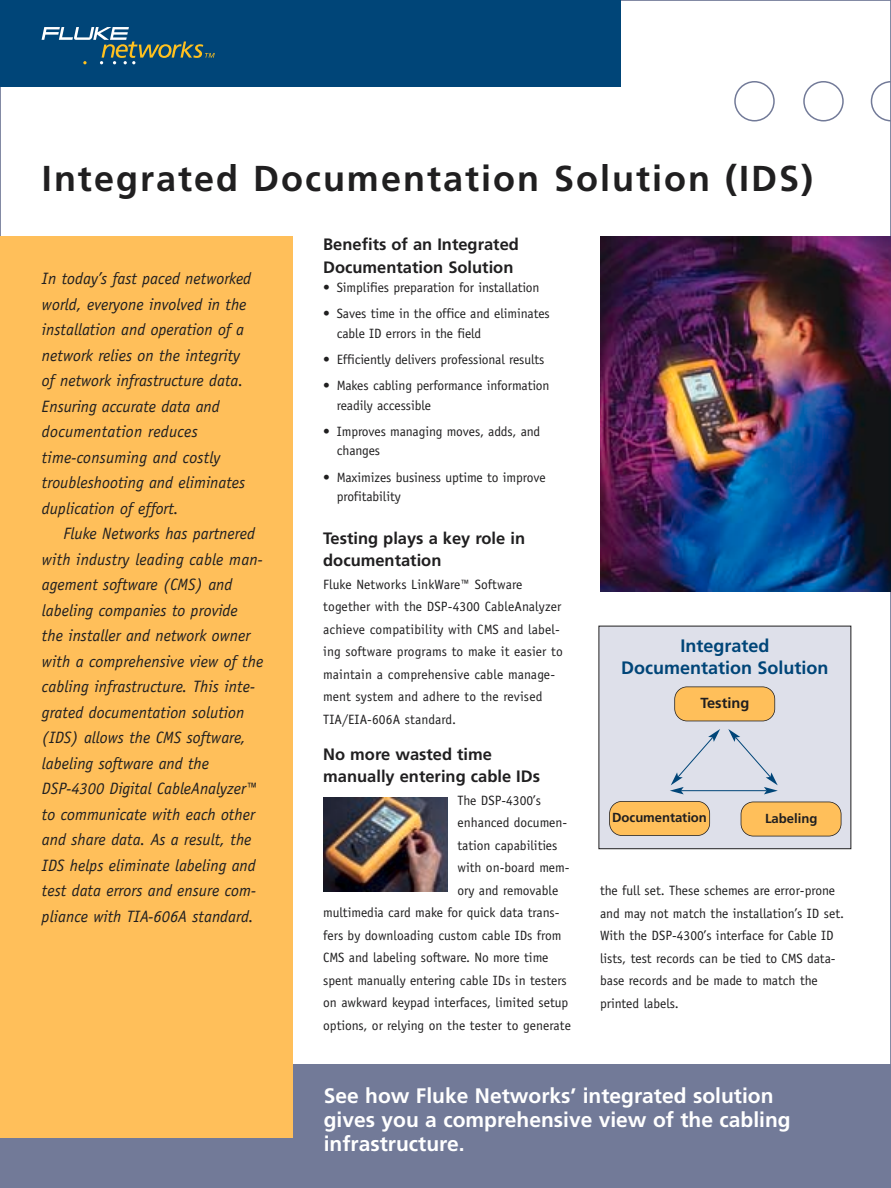
<style>
.page{position:relative;width:891px;height:1188px;background:#fff}
.page>*{position:absolute;margin:0;border:0;box-sizing:border-box;transform-origin:0 0}
.t1{font:700 36px "Frutiger";letter-spacing:.055em;color:#201f20}
.t2{font:700 21px/24px "Frutiger";color:#fff}
.t3{font:700 18px/22.5px "Frutiger";color:#004578;text-align:center}
.t4{font:italic 16.5px/25.5px "Officina Sans";color:#201f20}
.t5{font:700 16.5px/22.5px "Frutiger";color:#201f20}
.t6{font:700 14.7px "Frutiger";color:#201f20}
.t7{font:13.5px/22.5px "Officina Sans";color:#201f20}
.t8{font:700 13.2px "Frutiger";letter-spacing:-.005em;color:#201f20}
</style>
<div class="page">
<div style="left:278px;top:1064px;width:613px;height:123px;background:#727a98"></div>
<div style="left:0;top:236px;width:293px;height:909px;background:#ffbf5a"></div>
<div style="left:0;top:1139px;width:348px;height:48px;background:#727a98"></div>
<div style="left:0;top:0;width:621px;height:86px;background:#004578"></div>
<svg style="left:871px;top:81px;width:20px;height:41px"></svg>
<svg style="left:803px;top:81px;width:41px;height:41px"></svg>
<svg style="left:734px;top:81px;width:41px;height:41px"></svg>
<svg style="left:42px;top:27px;width:173px;height:37px"></svg>
<img style="left:601px;top:236px;width:290px;height:355px">
<img style="left:324px;top:797px;width:124px;height:94px">
<div style="left:599px;top:626px;width:252px;height:223px;background:#dee0ea"></div>
<div style="left:675px;top:687px;width:100px;height:34px;background:#ffbf5a;border-radius:12px"></div>
<div style="left:674px;top:686px;width:101px;height:35px;border:2px solid #201f20;border-radius:13px"></div>
<div style="left:610px;top:801px;width:100px;height:35px;background:#ffbf5a;border-radius:12px"></div>
<div style="left:609px;top:801px;width:101px;height:35px;border:2px solid #201f20;border-radius:13px"></div>
<div style="left:741px;top:802px;width:100px;height:34px;background:#ffbf5a;border-radius:12px"></div>
<div style="left:741px;top:802px;width:100px;height:34px;border:2px solid #201f20;border-radius:13px"></div>
<hr style="left:681px;top:790px;width:86px;height:1px;background:#004578">
<svg style="left:670px;top:729px;width:50px;height:65px"></svg>
<svg style="left:728px;top:729px;width:50px;height:65px"></svg>
<h1 class="t1" style="left:42px;top:164px;width:773px">Integrated Documentation Solution (IDS)</h1>
<p class="t4" style="left:42px;top:267px;width:211px">In today’s fast paced networked world, everyone involved in the installation and operation of a network relies on the integrity of network infrastructure data.<br>Ensuring accurate data and documentation reduces time-consuming and costly troubleshooting and eliminates duplication of effort.</p>
<p class="t4" style="left:42px;top:522px;width:223px;text-indent:22px">Fluke Networks has partnered with industry leading cable man&shy;agement software (CMS) and labeling companies to provide<br>the installer and network owner with a comprehensive view of the cabling infrastructure. This inte&shy;grated documentation solution (IDS) allows the CMS software, labeling software and the<br>DSP-4300 Digital CableAnalyzer™ to communicate with each other and share data. As a result, the<br>IDS helps eliminate labeling and test data errors and ensure com&shy;pliance with TIA-606A standard.</p>
<p class="t5" style="left:323px;top:234px;width:197px">Benefits of an Integrated<br>Documentation Solution</p>
<p class="t7" style="left:323px;top:277px;width:218px">• Simplifies preparation for installation</p>
<p class="t7" style="left:337px;top:305px;width:215px;line-height:19.5px;text-indent:-14px">• Saves time in the office and eliminates cable ID errors in the field</p>
<p class="t7" style="left:323px;top:349px;width:223px">• Efficiently delivers professional results</p>
<p class="t7" style="left:337px;top:377px;width:214px;line-height:19.5px;text-indent:-14px">• Makes cabling performance information readily accessible</p>
<p class="t7" style="left:337px;top:423px;width:205px;line-height:19.5px;text-indent:-14px">• Improves managing moves, adds, and changes</p>
<p class="t7" style="left:337px;top:468px;width:210px;line-height:19.5px;text-indent:-14px">• Maximizes business uptime to improve profitability</p>
<p class="t5" style="left:323px;top:528px;width:203px">Testing plays a key role in documentation</p>
<p class="t7" style="left:323px;top:574px;width:241px">Fluke Networks LinkWare™ Software together with the DSP-4300 CableAnalyzer achieve compatibility with CMS and label&shy;ing software programs to make it easier to maintain a comprehensive cable manage&shy;ment system and adhere to the revised TIA/EIA-606A standard.</p>
<p class="t5" style="left:323px;top:744px;width:218px">No more wasted time manually entering cable IDs</p>
<p class="t7" style="left:458px;top:790px;width:85px">The DSP-4300’s</p>
<p class="t7" style="left:458px;top:813px;width:111px">enhanced documen-</p>
<p class="t7" style="left:458px;top:835px;width:101px">tation capabilities</p>
<p class="t7" style="left:458px;top:858px;width:114px">with on-board mem-</p>
<p class="t7" style="left:458px;top:880px;width:102px">ory and removable</p>
<p class="t7" style="left:323px;top:903px;width:238px">multimedia card make for quick data trans-</p>
<p class="t7" style="left:323px;top:925px;width:240px">fers by downloading custom cable IDs from</p>
<p class="t7" style="left:323px;top:948px;width:227px">CMS and labeling software. No more time</p>
<p class="t7" style="left:323px;top:970px;width:245px">spent manually entering cable IDs in testers</p>
<p class="t7" style="left:323px;top:993px;width:247px">on awkward keypad interfaces, limited setup</p>
<p class="t7" style="left:323px;top:1015px;width:249px">options, or relying on the tester to generate</p>
<h3 class="t3" style="left:621px;top:636px;width:209px">Integrated<br>Documentation Solution</h3>
<p class="t6" style="left:701px;top:697px;width:50px">Testing</p>
<p class="t8" style="left:612px;top:812px;width:96px">Documentation</p>
<p class="t8" style="left:765px;top:813px;width:54px">Labeling</p>
<p class="t7" style="left:600px;top:880px;width:246px">the full set. These schemes are error-prone and may not match the installation’s ID set.<br>With the DSP-4300’s interface for Cable ID lists, test records can be tied to CMS data&shy;base records and be made to match the printed labels.</p>
<h2 class="t2" style="left:324px;top:1085px;width:468px">See how Fluke Networks’ integrated solution gives you a comprehensive view of the cabling infrastructure.</h2>
</div>
